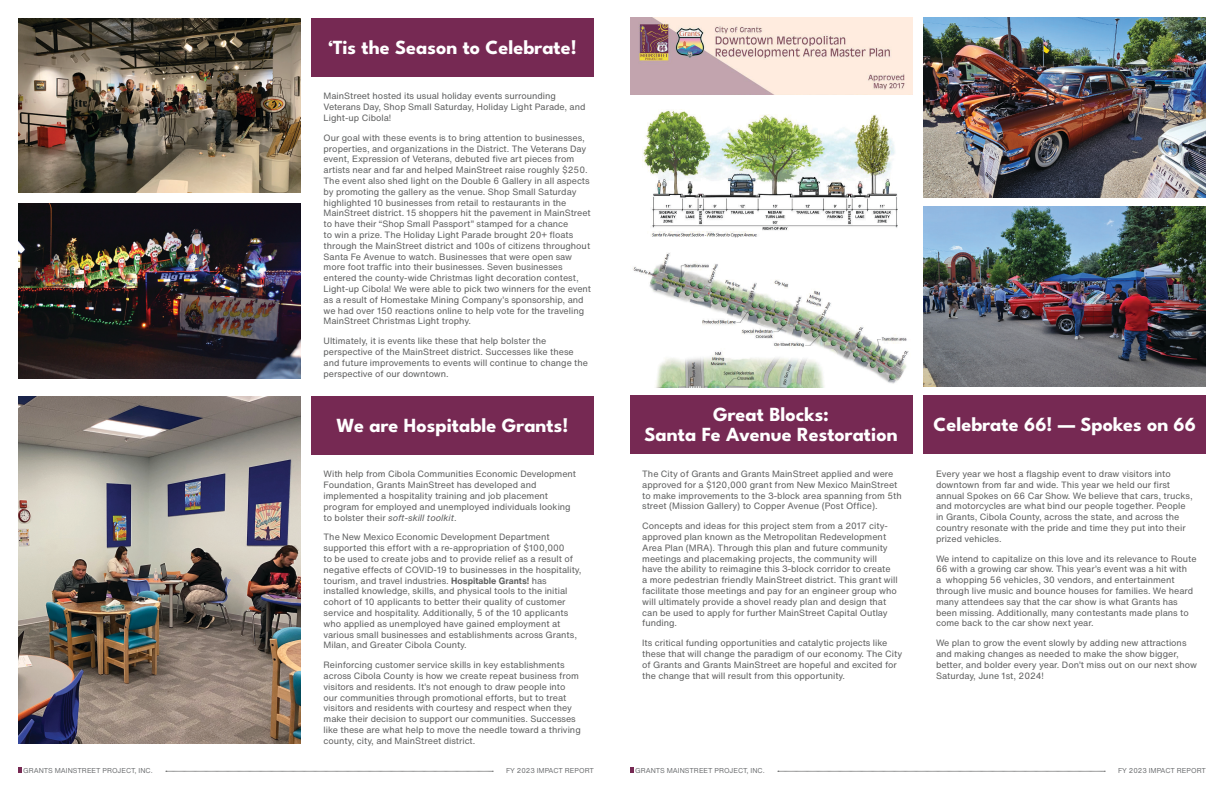
<style>
.page{position:relative;width:1224px;height:792px;background:#fff}
.page>*{position:absolute;margin:0;border:0;box-sizing:border-box;transform-origin:0 0}
.Project_Header_-_Sma{font:700 20px "League Spartan";color:#fff}
.Project_Body{font:9px/10.8px "Helvetica Now Text";color:#5e5f5f}
.t1{font:7px "Helvetica Now Text";color:#6d6f71}
.s1{font-style:italic}
.s2{font-weight:700}
</style>
<div class="page">
<svg style="left:18px;top:768px;width:3px;height:5px"></svg>
<svg style="left:630px;top:768px;width:3px;height:5px"></svg>
<svg style="left:166px;top:771px;width:327px;height:1px"></svg>
<svg style="left:778px;top:771px;width:327px;height:1px"></svg>
<div style="left:311px;top:18px;width:283px;height:58px;background:#762953"></div>
<img style="left:18px;top:18px;width:282px;height:175px">
<img style="left:18px;top:204px;width:282px;height:175px">
<div style="left:311px;top:396px;width:283px;height:58px;background:#762953"></div>
<img style="left:18px;top:396px;width:282px;height:348px">
<div style="left:630px;top:396px;width:282px;height:58px;background:#762953"></div>
<img style="left:633px;top:253px;width:276px;height:134px">
<img style="left:643px;top:109px;width:255px;height:129px">
<img style="left:630px;top:18px;width:282px;height:76px">
<div style="left:924px;top:396px;width:282px;height:58px;background:#762953"></div>
<img style="left:924px;top:18px;width:282px;height:180px">
<img style="left:924px;top:207px;width:282px;height:180px">
<p class="Project_Header_-_Sma" style="left:328px;top:33px;width:250px">‘Tis the Season to Celebrate!</p>
<p class="Project_Body" style="left:324px;top:91px;width:263px">MainStreet hosted its usual holiday events surrounding<br>Veterans Day, Shop Small Saturday, Holiday Light Parade, and<br>Light-up Cibola!</p>
<p class="Project_Body" style="left:324px;top:132px;width:269px">Our goal with these events is to bring attention to businesses, properties, and organizations in the District. The Veterans Day event, Expression of Veterans, debuted five art pieces from artists near and far and helped MainStreet raise roughly $250.<br>The event also shed light on the Double 6 Gallery in all aspects by promoting the gallery as the venue. Shop Small Saturday highlighted 10 businesses from retail to restaurants in the MainStreet district. 15 shoppers hit the pavement in MainStreet to have their “Shop Small Passport” stamped for a chance<br>to win a prize. The Holiday Light Parade brought 20+ floats through the MainStreet district and 100s of citizens throughout Santa Fe Avenue to watch. Businesses that were open saw more foot traffic into their businesses. Seven businesses entered the county-wide Christmas light decoration contest, Light-up Cibola! We were able to pick two winners for the event as a result of Homestake Mining Company’s sponsorship, and we had over 150 reactions online to help vote for the traveling MainStreet Christmas Light trophy.</p>
<p class="Project_Body" style="left:324px;top:336px;width:266px">Ultimately, it is events like these that help bolster the perspective of the MainStreet district. Successes like these and future improvements to events will continue to change the perspective of our downtown.</p>
<p class="Project_Header_-_Sma" style="left:336px;top:411px;width:234px">We are Hospitable Grants!</p>
<p class="Project_Body" style="left:324px;top:469px;width:254px">With help from Cibola Communities Economic Development Foundation, Grants MainStreet has developed and implemented a hospitality training and job placement program for employed and unemployed individuals looking to bolster their <span class="s1">soft-skill toolkit</span>.</p>
<p class="Project_Body" style="left:324px;top:532px;width:259px">The New Mexico Economic Development Department supported this effort with a re-appropriation of $100,000<br>to be used to create jobs and to provide relief as a result of negative effects of COVID-19 to businesses in the hospitality, tourism, and travel industries. <span class="s2">Hospitable Grants!</span> has installed knowledge, skills, and physical tools to the initial cohort of 10 applicants to better their quality of customer service and hospitality. Additionally, 5 of the 10 applicants who applied as unemployed have gained employment at various small businesses and establishments across Grants, Milan, and Greater Cibola County.</p>
<p class="Project_Body" style="left:324px;top:660px;width:259px">Reinforcing customer service skills in key establishments across Cibola County is how we create repeat business from visitors and residents. It’s not enough to draw people into our communities through promotional efforts, but to treat visitors and residents with courtesy and respect when they make their decision to support our communities. Successes like these are what help to move the needle toward a thriving county, city, and MainStreet district.</p>
<p class="Project_Header_-_Sma" style="left:713px;top:400px;width:117px">Great Blocks:</p>
<p class="Project_Header_-_Sma" style="left:644px;top:420px;width:255px">Santa Fe Avenue Restoration</p>
<p class="Project_Body" style="left:642px;top:469px;width:261px">The City of Grants and Grants MainStreet applied and were approved for a $120,000 grant from New Mexico MainStreet to make improvements to the 3-block area spanning from 5th street (Mission Gallery) to Copper Avenue (Post Office).</p>
<p class="Project_Body" style="left:642px;top:521px;width:257px">Concepts and ideas for this project stem from a 2017 city&shy;approved plan known as the Metropolitan Redevelopment Area Plan (MRA). Through this plan and future community meetings and placemaking projects, the community will have the ability to reimagine this 3-block corridor to create a more pedestrian friendly MainStreet district. This grant will facilitate those meetings and pay for an engineer group who will ultimately provide a shovel ready plan and design that can be used to apply for further MainStreet Capital Outlay funding.</p>
<p class="Project_Body" style="left:642px;top:638px;width:261px">Its critical funding opportunities and catalytic projects like these that will change the paradigm of our economy. The City of Grants and Grants MainStreet are hopeful and excited for the change that will result from this opportunity.</p>
<p class="Project_Header_-_Sma" style="left:934px;top:410px;width:264px">Celebrate 66! — Spokes on 66</p>
<p class="Project_Body" style="left:936px;top:469px;width:258px">Every year we host a flagship event to draw visitors into downtown from far and wide. This year we held our first annual Spokes on 66 Car Show. We believe that cars, trucks, and motorcycles are what bind our people together. People in Grants, Cibola County, across the state, and across the country resonate with the pride and time they put into their prized vehicles.</p>
<p class="Project_Body" style="left:936px;top:553px;width:262px">We intend to capitalize on this love and its relevance to Route 66 with a growing car show. This year’s event was a hit with<br>a whopping 56 vehicles, 30 vendors, and entertainment through live music and bounce houses for families. We heard many attendees say that the car show is what Grants has been missing. Additionally, many contestants made plans to come back to the car show next year.</p>
<p class="Project_Body" style="left:936px;top:638px;width:263px">We plan to grow the event slowly by adding new attractions and making changes as needed to make the show bigger, better, and bolder every year. Don’t miss out on our next show Saturday, June 1st, 2024!</p>
<p class="t1" style="left:23px;top:766px;width:131px">GRANTS MAINSTREET PROJECT, INC.</p>
<p class="t1" style="left:506px;top:766px;width:89px">FY 2023 IMPACT REPORT</p>
<p class="t1" style="left:635px;top:766px;width:131px">GRANTS MAINSTREET PROJECT, INC.</p>
<p class="t1" style="left:1118px;top:766px;width:89px">FY 2023 IMPACT REPORT</p>
</div>
